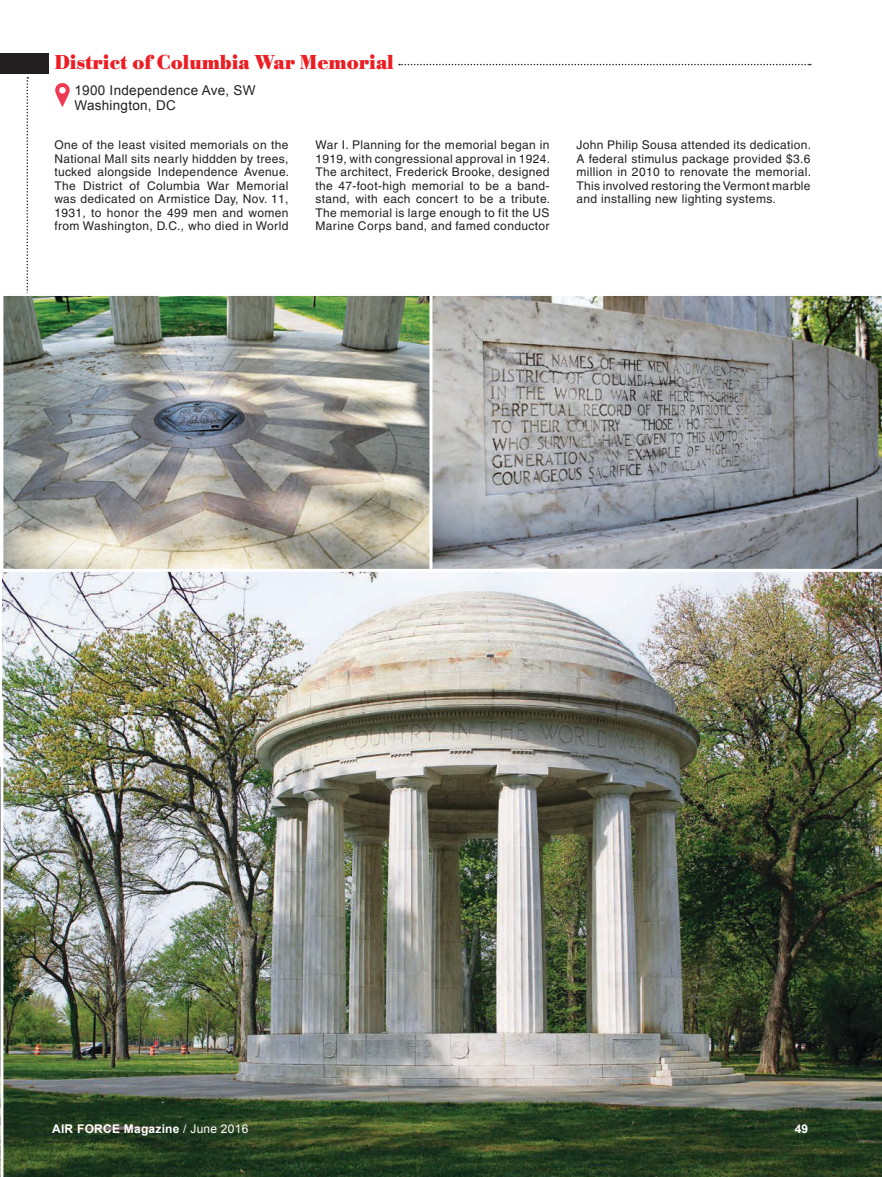
<style>
.page{position:relative;width:882px;height:1177px;background:#fff}
.page>*{position:absolute;margin:0;border:0;box-sizing:border-box;transform-origin:0 0}
.t1{font:700 21px "Bodoni Antiqua T";color:#ed1d24;scale:.94 1}
.t2{font:13.5px/15px "Arial";letter-spacing:.02em;color:#231f20}
.t3{font:12px/13.5px "Helvetica";letter-spacing:.03em;color:#231f20;text-align:justify}
.t4{font:700 12px "Arial";letter-spacing:.02em;color:#fff}
.s1{font-weight:400}
</style>
<div class="page">
<svg style="left:27px;top:77px;width:1px;height:216px"></svg>
<div style="left:0;top:53px;width:49px;height:21px;background:#231f20"></div>
<svg style="left:432px;top:296px;width:450px;height:273px;background:#989b9c"></svg>
<img style="left:4px;top:297px;width:424px;height:271px">
<div style="left:0;top:293px;width:432px;height:279px;border:3px solid #fff"></div>
<img style="left:3px;top:569px;width:879px;height:608px">
<img style="left:55px;top:82px;width:15px;height:25px">
<svg style="left:399px;top:64px;width:412px;height:1px"></svg>
<svg style="left:0;top:293px;width:3px;height:884px"></svg>
<svg style="left:877px;top:1174px;width:5px;height:3px"></svg>
<h1 class="t1" style="left:54px;top:50px;width:362px">District of Columbia War Memorial</h1>
<p class="t2" style="left:75px;top:82px;width:183px">1900 Independence Ave, SW<br>Washington, DC</p>
<p class="t3" style="left:54px;top:138px;width:236px">One of the least visited memorials on the National Mall sits nearly hiddden by trees, tucked alongside Independence Avenue.<br>The District of Columbia War Memorial was dedicated on Armistice Day, Nov. 11, 1931, to honor the 499 men and women from Washington, D.C., who died in World</p>
<p class="t3" style="left:315px;top:138px;width:236px">War I. Planning for the memorial began in 1919, with congressional approval in 1924.<br>The architect, Frederick Brooke, designed the 47-foot-high memorial to be a band&shy;stand, with each concert to be a tribute.<br>The memorial is large enough to fit the US Marine Corps band, and famed conductor</p>
<p class="t3" style="left:576px;top:138px;width:236px">John Philip Sousa attended its dedication.<br>A federal stimulus package provided $3.6 million in 2010 to renovate the memorial.<br>This involved restoring the Vermont marble and installing new lighting systems.</p>
<p class="t4" style="left:52px;top:1122px;width:198px">AIR FORCE Magazine <span class="s1">/ June 2016</span></p>
<p class="t4" style="left:795px;top:1122px;width:15px">49</p>
</div>
